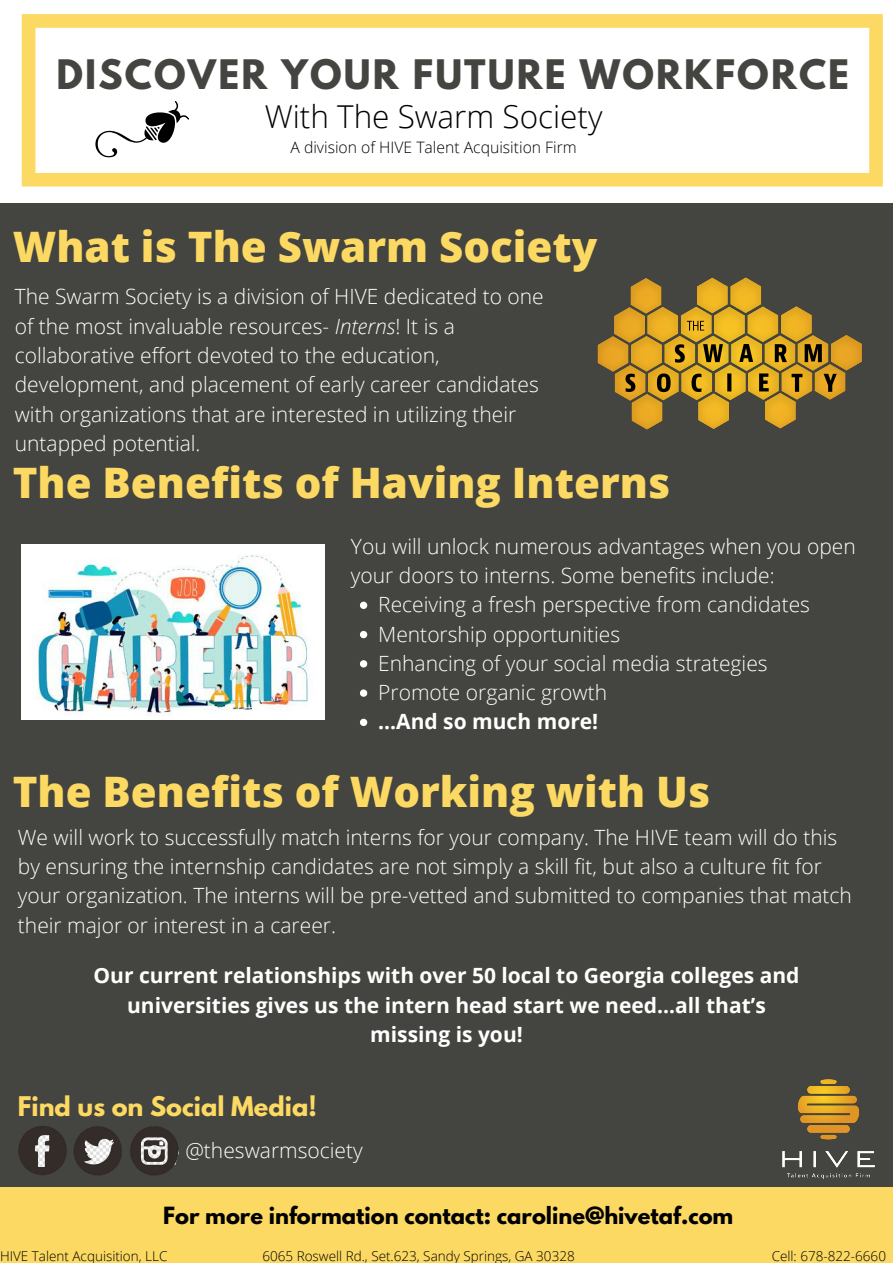
<style>
.page{position:relative;width:893px;height:1263px;background:#444440}
.page>*{position:absolute;margin:0;border:0;box-sizing:border-box;transform-origin:0 0}
.t1{font:800 42px "Open Sans";color:#fcd962}
.t2{font:700 36px "League Spartan";letter-spacing:.06em;color:#444440}
.t3{font:300 31.5px "Open Sans";color:#000}
.t4{font:700 24px "League Spartan";color:#fcd962}
.t5{font:300 21px/29.2px "Open Sans";color:#fff}
.t6{font:700 21px/29.2px "Open Sans";color:#fff;text-align:center}
.t7{font:700 21px "League Spartan";color:#000}
.t8{font:300 15.75px "Open Sans";color:#000}
.t9{font:300 13.5px "Open Sans";color:#000}
.s1{font-style:italic}
</style>
<div class="page">
<div style="left:0;top:0;width:893px;height:203px;background:#fff"></div>
<div style="left:0;top:1188px;width:893px;height:75px;background:#fcd962"></div>
<svg style="left:22px;top:14px;width:861px;height:172px"></svg>
<img style="left:597px;top:277px;width:265px;height:153px">
<svg style="left:95px;top:101px;width:94px;height:57px"></svg>
<img style="left:18px;top:1126px;width:161px;height:50px">
<img style="left:22px;top:544px;width:302px;height:175px">
<img style="left:783px;top:1079px;width:91px;height:100px">
<svg style="left:360px;top:602px;width:7px;height:7px"></svg>
<svg style="left:360px;top:631px;width:7px;height:7px"></svg>
<svg style="left:360px;top:660px;width:7px;height:7px"></svg>
<svg style="left:360px;top:689px;width:7px;height:8px"></svg>
<svg style="left:360px;top:719px;width:7px;height:7px"></svg>
<h2 class="t2" style="left:57px;top:56px;width:794px">DISCOVER YOUR FUTURE WORKFORCE</h2>
<h3 class="t3" style="left:265px;top:94px;width:339px">With The Swarm Society</h3>
<p class="t8" style="left:290px;top:136px;width:288px">A division of HIVE Talent Acquisition Firm</p>
<h1 class="t1" style="left:13px;top:217px;width:586px">What is The Swarm Society</h1>
<p class="t5" style="left:15px;top:282px;width:530px">The Swarm Society is a division of HIVE dedicated to one of the most invaluable resources- <span class="s1">Interns</span>! It is a collaborative effort devoted to the education, development, and placement of early career candidates with organizations that are interested in utilizing their untapped potential.</p>
<h1 class="t1" style="left:13px;top:453px;width:659px">The Benefits of Having Interns</h1>
<p class="t5" style="left:351px;top:531px;width:506px">You will unlock numerous advantages when you open your doors to interns. Some benefits include:</p>
<p class="t5" style="left:378px;top:589px;width:433px">Receiving a fresh perspective from candidates Mentorship opportunities<br>Enhancing of your social media strategies Promote organic growth</p>
<p class="t6" style="left:378px;top:707px;width:222px">...And so much more!</p>
<h1 class="t1" style="left:13px;top:762px;width:699px">The Benefits of Working with Us</h1>
<p class="t5" style="left:18px;top:822px;width:835px">We will work to successfully match interns for your company. The HIVE team will do this by ensuring the internship candidates are not simply a skill fit, but also a culture fit for your organization. The interns will be pre-vetted and submitted to companies that match their major or interest in a career.</p>
<p class="t6" style="left:94px;top:960px;width:707px">Our current relationships with over 50 local to Georgia colleges and universities gives us the intern head start we need…all that’s missing is you!</p>
<p class="t4" style="left:18px;top:1094px;width:300px">Find us on Social Media!</p>
<p class="t5" style="left:185px;top:1135px;width:179px">@theswarmsociety</p>
<p class="t7" style="left:163px;top:1205px;width:571px">For more information contact: caroline@hivetaf.com</p>
<p class="t9" style="left:0;top:1246px;width:169px">HIVE Talent Acquisition, LLC</p>
<p class="t9" style="left:262px;top:1246px;width:314px">6065 Roswell Rd., Set.623, Sandy Springs, GA 30328</p>
<p class="t9" style="left:771px;top:1246px;width:116px">Cell: 678-822-6660</p>
</div>
